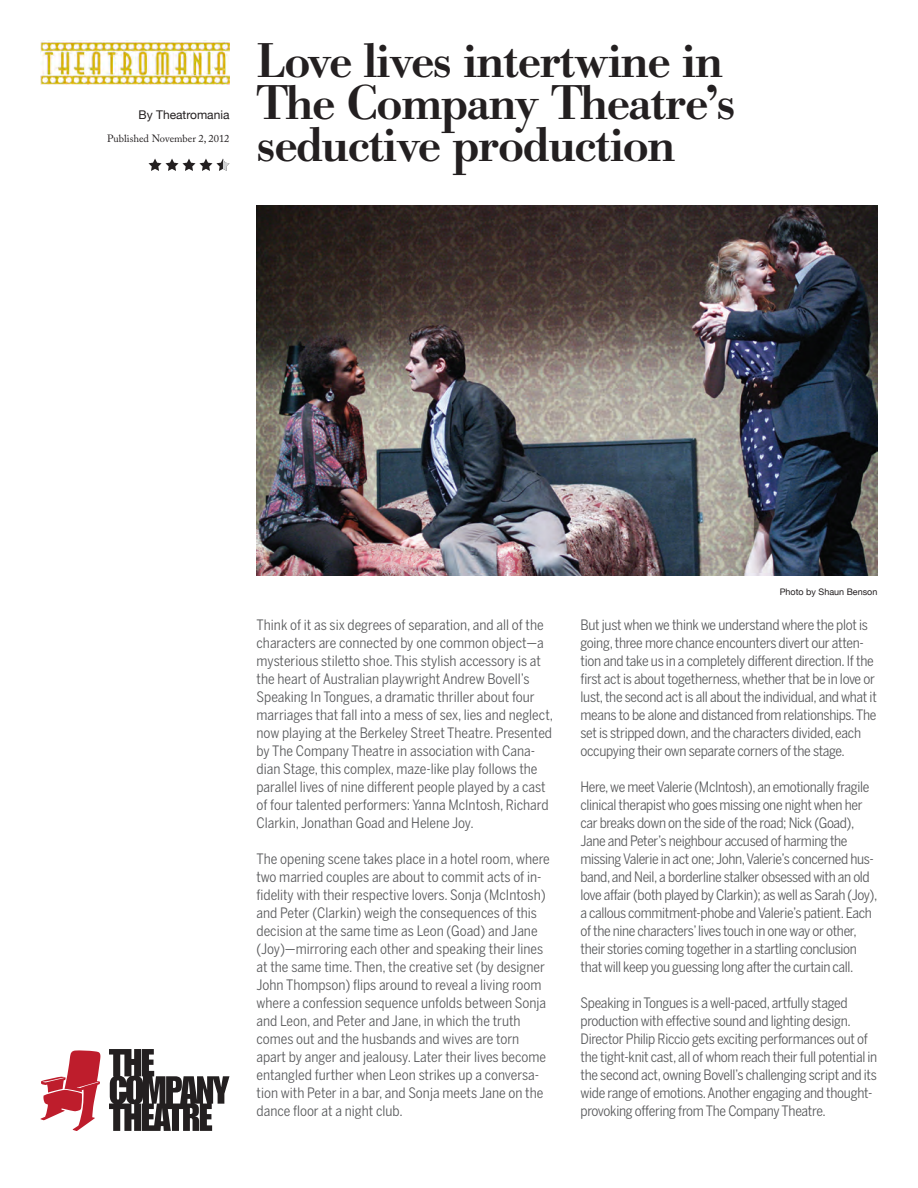
<style>
.page{position:relative;width:918px;height:1188px;background:#fff}
.page>*{position:absolute;margin:0;border:0;box-sizing:border-box;transform-origin:0 0}
.t1{font:500 48px/42px "Bodoni BE";letter-spacing:-.025em;color:#231f20}
.Paragraph_Style_1{font:14.25px/18px "Benton Sans Cond";letter-spacing:-.02em;color:#57585a}
.Paragraph_Style_1-2{font:14.25px/18px "Benton Sans Cond";color:#57585a}
.t2{font:12px "Helvetica Neue";color:#231f20}
.t3{font:10.5px "Adobe Caslon Pro";color:#231f20}
.t4{font:9px "Helvetica Neue";color:#231f20}
</style>
<div class="page">
<svg style="left:109px;top:1049px;width:121px;height:82px"></svg>
<svg style="left:40px;top:1050px;width:60px;height:81px"></svg>
<img style="left:257px;top:205px;width:620px;height:371px">
<img style="left:40px;top:40px;width:189px;height:44px">
<svg style="left:149px;top:159px;width:81px;height:12px"></svg>
<p class="t2" style="left:139px;top:107px;width:92px">By Theatromania</p>
<p class="t3" style="left:107px;top:133px;width:124px">Published November 2, 2012</p>
<p class="t1" style="left:257px;top:41px;width:481px">Love lives intertwine in<br>The Company Theatre’s seductive production</p>
<p class="Paragraph_Style_1-2" style="left:257px;top:616px;width:298px">Think of it as six degrees of separation, and all of the characters are connected by one common object—a mysterious stiletto shoe. This stylish accessory is at the heart of Australian playwright Andrew Bovell’s Speaking In Tongues, a dramatic thriller about four marriages that fall into a mess of sex, lies and neglect, now playing at the Berkeley Street Theatre. Presented by The Company Theatre in association with Cana&shy;dian Stage, this complex, maze-like play follows the parallel lives of nine different people played by a cast of four talented performers: Yanna McIntosh, Richard Clarkin, Jonathan Goad and Helene Joy.</p>
<p class="Paragraph_Style_1-2" style="left:257px;top:850px;width:295px">The opening scene takes place in a hotel room, where two married couples are about to commit acts of in&shy;fidelity with their respective lovers. Sonja (McIntosh) and Peter (Clarkin) weigh the consequences of this decision at the same time as Leon (Goad) and Jane (Joy)—mirroring each other and speaking their lines at the same time. Then, the creative set (by designer John Thompson) flips around to reveal a living room where a confession sequence unfolds between Sonja and Leon, and Peter and Jane, in which the truth comes out and the husbands and wives are torn apart by anger and jealousy. Later their lives become entangled further when Leon strikes up a conversa&shy;tion with Peter in a bar, and Sonja meets Jane on the dance floor at a night club.</p>
<p class="t4" style="left:780px;top:587px;width:99px">Photo by Shaun Benson</p>
<p class="Paragraph_Style_1" style="left:581px;top:616px;width:298px">But just when we think we understand where the plot is going, three more chance encounters divert our atten&shy;tion and take us in a completely different direction. If the first act is about togetherness, whether that be in love or lust, the second act is all about the individual, and what it means to be alone and distanced from relationships. The set is stripped down, and the characters divided, each occupying their own separate corners of the stage.</p>
<p class="Paragraph_Style_1" style="left:581px;top:778px;width:299px">Here, we meet Valerie (McIntosh), an emotionally fragile clinical therapist who goes missing one night when her car breaks down on the side of the road; Nick (Goad), Jane and Peter’s neighbour accused of harming the missing Valerie in act one; John, Valerie’s concerned hus&shy;band, and Neil, a borderline stalker obsessed with an old love affair (both played by Clarkin); as well as Sarah (Joy), a callous commitment-phobe and Valerie’s patient. Each of the nine characters’ lives touch in one way or other, their stories coming together in a startling conclusion that will keep you guessing long after the curtain call.</p>
<p class="Paragraph_Style_1" style="left:581px;top:994px;width:298px">Speaking in Tongues is a well-paced, artfully staged production with effective sound and lighting design.<br>Director Philip Riccio gets exciting performances out of the tight-knit cast, all of whom reach their full potential in the second act, owning Bovell’s challenging script and its wide range of emotions. Another engaging and thought&shy;provoking offering from The Company Theatre.</p>
</div>
